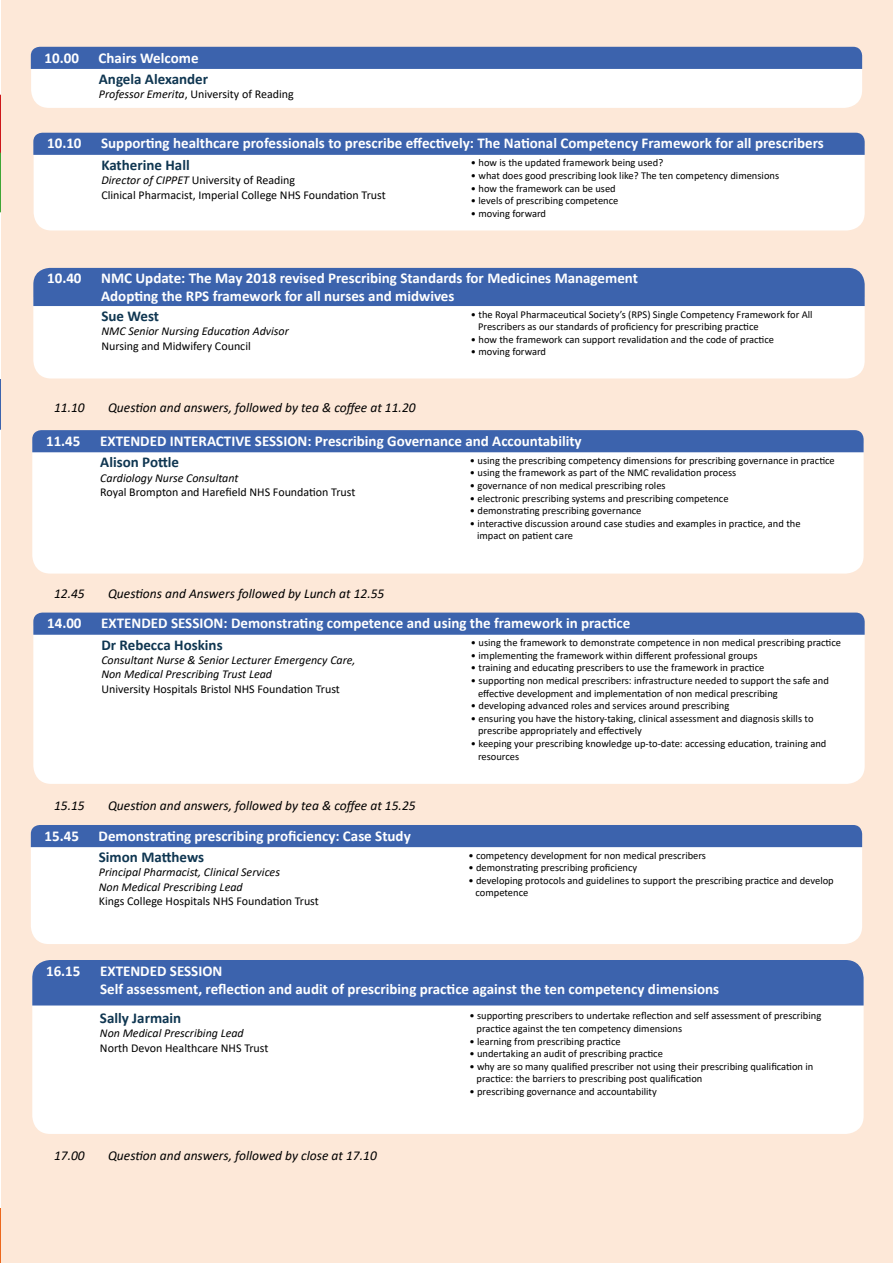
<style>
.page{position:relative;width:893px;height:1263px;background:#fff}
.page>*{position:absolute;margin:0;border:0;box-sizing:border-box;transform-origin:0 0}
.t1{font:700 15px/18px "Calibri";color:#fff}
.t2{font:700 15px "Calibri";color:#0f3651}
.t3{font:italic 13.5px "Calibri";color:#000}
.t4{font:12px/14.4px "Calibri";color:#000}
.t5{font:italic 12px/14.4px "Calibri";color:#000}
.t6{font:10.5px/12.6px "Calibri";color:#000}
.s1{font-style:italic}
</style>
<div class="page">
<svg style="left:0;top:379px;width:1px;height:51px"></svg>
<hr style="left:0;top:1209px;width:1px;height:54px;background:#ec671c">
<div style="left:1px;top:0;width:892px;height:1263px;background:#fde8d8"></div>
<div style="left:34px;top:213px;width:831px;height:17px;background:#fff"></div>
<div style="left:32px;top:452px;width:832px;height:121px;background:#fff"></div>
<div style="left:32px;top:430px;width:832px;height:22px;background:#3c63ad"></div>
<div style="left:31px;top:847px;width:831px;height:97px;background:#fff"></div>
<div style="left:31px;top:825px;width:831px;height:22px;background:#3c63ad"></div>
<div style="left:32px;top:1005px;width:832px;height:129px;background:#fff"></div>
<div style="left:32px;top:960px;width:832px;height:45px;background:#3c63ad"></div>
<div style="left:33px;top:306px;width:832px;height:72px;background:#fff"></div>
<div style="left:33px;top:268px;width:832px;height:38px;background:#3c63ad"></div>
<div style="left:33px;top:635px;width:832px;height:149px;background:#fff"></div>
<div style="left:33px;top:613px;width:832px;height:22px;background:#3c63ad"></div>
<svg style="left:0;top:47px;width:865px;height:166px"></svg>
<h1 class="t1" style="left:45px;top:48px;width:36px">10.00</h1>
<h1 class="t1" style="left:99px;top:48px;width:101px">Chairs Welcome</h1>
<h1 class="t2" style="left:99px;top:68px;width:111px">Angela Alexander</h1>
<p class="t4" style="left:99px;top:87px;width:196px"><span class="s1">Professor Emerita</span>, University of Reading</p>
<h1 class="t1" style="left:47px;top:134px;width:36px">10.10</h1>
<h1 class="t1" style="left:101px;top:134px;width:724px">Supporting healthcare professionals to prescribe effectively: The National Competency Framework for all prescribers</h1>
<h1 class="t2" style="left:101px;top:154px;width:90px">Katherine Hall</h1>
<p class="t4" style="left:101px;top:173px;width:286px"><span class="s1">Director of CIPPET</span> University of Reading<br>Clinical Pharmacist, Imperial College NHS Foundation Trust</p>
<p class="t6" style="left:471px;top:156px;width:194px">• how is the updated framework being used?</p>
<p class="t6" style="left:471px;top:169px;width:310px">• what does good prescribing look like? The ten competency dimensions</p>
<p class="t6" style="left:471px;top:182px;width:146px">• how the framework can be used</p>
<p class="t6" style="left:471px;top:194px;width:149px">• levels of prescribing competence</p>
<p class="t6" style="left:471px;top:207px;width:77px">• moving forward</p>
<h1 class="t1" style="left:47px;top:269px;width:36px">10.40</h1>
<h1 class="t1" style="left:101px;top:269px;width:538px">NMC Update: The May 2018 revised Prescribing Standards for Medicines Management<br>Adopting the RPS framework for all nurses and midwives</h1>
<h1 class="t2" style="left:101px;top:305px;width:59px">Sue West</h1>
<p class="t5" style="left:101px;top:324px;width:189px">NMC Senior Nursing Education Advisor</p>
<p class="t4" style="left:101px;top:338px;width:151px">Nursing and Midwifery Council</p>
<p class="t6" style="left:478px;top:307px;width:336px;text-indent:-7px">• the Royal Pharmaceutical Society’s (RPS) Single Competency Framework for All<br>Prescribers as our standards of proficiency for prescribing practice</p>
<p class="t6" style="left:471px;top:333px;width:305px">• how the framework can support revalidation and the code of practice</p>
<p class="t6" style="left:471px;top:345px;width:77px">• moving forward</p>
<p class="t3" style="left:54px;top:398px;width:32px">11.10</p>
<p class="t3" style="left:108px;top:398px;width:309px">Question and answers, followed by tea &amp; coffee at 11.20</p>
<h1 class="t1" style="left:46px;top:432px;width:36px">11.45</h1>
<h1 class="t1" style="left:100px;top:432px;width:483px">EXTENDED INTERACTIVE SESSION: Prescribing Governance and Accountability</h1>
<h1 class="t2" style="left:100px;top:452px;width:80px">Alison Pottle</h1>
<p class="t5" style="left:100px;top:470px;width:140px">Cardiology Nurse Consultant</p>
<p class="t4" style="left:100px;top:484px;width:257px">Royal Brompton and Harefield NHS Foundation Trust</p>
<p class="t6" style="left:470px;top:454px;width:366px">• using the prescribing competency dimensions for prescribing governance in practice</p>
<p class="t6" style="left:470px;top:466px;width:268px">• using the framework as part of the NMC revalidation process</p>
<p class="t6" style="left:470px;top:479px;width:197px">• governance of non medical prescribing roles</p>
<p class="t6" style="left:470px;top:492px;width:260px">• electronic prescribing systems and prescribing competence</p>
<p class="t6" style="left:470px;top:504px;width:173px">• demonstrating prescribing governance</p>
<p class="t6" style="left:477px;top:517px;width:325px;text-indent:-7px">• interactive discussion around case studies and examples in practice, and the impact on patient care</p>
<p class="t3" style="left:54px;top:584px;width:32px">12.45</p>
<p class="t3" style="left:108px;top:584px;width:278px">Questions and Answers followed by Lunch at 12.55</p>
<h1 class="t1" style="left:47px;top:614px;width:36px">14.00</h1>
<h1 class="t1" style="left:101px;top:614px;width:531px">EXTENDED SESSION: Demonstrating competence and using the framework in practice</h1>
<h1 class="t2" style="left:101px;top:634px;width:123px">Dr Rebecca Hoskins</h1>
<p class="t5" style="left:101px;top:652px;width:256px">Consultant Nurse &amp; Senior Lecturer Emergency Care,<br>Non Medical Prescribing Trust Lead</p>
<p class="t4" style="left:101px;top:681px;width:240px">University Hospitals Bristol NHS Foundation Trust</p>
<p class="t6" style="left:471px;top:636px;width:372px">• using the framework to demonstrate competence in non medical prescribing practice</p>
<p class="t6" style="left:471px;top:649px;width:288px">• implementing the framework within different professional groups</p>
<p class="t6" style="left:471px;top:661px;width:295px">• training and educating prescribers to use the framework in practice</p>
<p class="t6" style="left:478px;top:674px;width:352px;text-indent:-7px">• supporting non medical prescribers: infrastructure needed to support the safe and effective development and implementation of non medical prescribing</p>
<p class="t6" style="left:471px;top:699px;width:260px">• developing advanced roles and services around prescribing</p>
<p class="t6" style="left:478px;top:712px;width:337px;text-indent:-7px">• ensuring you have the history-taking, clinical assessment and diagnosis skills to prescribe appropriately and effectively</p>
<p class="t6" style="left:478px;top:737px;width:350px;text-indent:-7px">• keeping your prescribing knowledge up-to-date: accessing education, training and resources</p>
<p class="t3" style="left:54px;top:796px;width:32px">15.15</p>
<p class="t3" style="left:108px;top:796px;width:309px">Question and answers, followed by tea &amp; coffee at 15.25</p>
<h1 class="t1" style="left:45px;top:826px;width:36px">15.45</h1>
<h1 class="t1" style="left:99px;top:826px;width:314px">Demonstrating prescribing proficiency: Case Study</h1>
<h1 class="t2" style="left:99px;top:846px;width:107px">Simon Matthews</h1>
<p class="t5" style="left:99px;top:865px;width:183px">Principal Pharmacist, Clinical Services<br>Non Medical Prescribing Lead</p>
<p class="t4" style="left:99px;top:894px;width:222px">Kings College Hospitals NHS Foundation Trust</p>
<p class="t6" style="left:468px;top:849px;width:239px">• competency development for non medical prescribers</p>
<p class="t6" style="left:468px;top:861px;width:170px">• demonstrating prescribing proficiency</p>
<p class="t6" style="left:476px;top:874px;width:360px;text-indent:-7px">• developing protocols and guidelines to support the prescribing practice and develop competence</p>
<h1 class="t1" style="left:46px;top:961px;width:36px">16.15</h1>
<h1 class="t1" style="left:100px;top:961px;width:621px">EXTENDED SESSION<br>Self assessment, reflection and audit of prescribing practice against the ten competency dimensions</h1>
<h1 class="t2" style="left:100px;top:1007px;width:83px">Sally Jarmain</h1>
<p class="t5" style="left:100px;top:1025px;width:145px">Non Medical Prescribing Lead</p>
<p class="t4" style="left:100px;top:1040px;width:170px">North Devon Healthcare NHS Trust</p>
<p class="t6" style="left:477px;top:1009px;width:346px;text-indent:-7px">• supporting prescribers to undertake reflection and self assessment of prescribing practice against the ten competency dimensions</p>
<p class="t6" style="left:469px;top:1034px;width:153px">• learning from prescribing practice</p>
<p class="t6" style="left:469px;top:1047px;width:195px">• undertaking an audit of prescribing practice</p>
<p class="t6" style="left:477px;top:1060px;width:338px;text-indent:-7px">• why are so many qualified prescriber not using their prescribing qualification in practice: the barriers to prescribing post qualification</p>
<p class="t6" style="left:469px;top:1085px;width:189px">• prescribing governance and accountability</p>
<p class="t3" style="left:54px;top:1146px;width:32px">17.00</p>
<p class="t3" style="left:108px;top:1146px;width:270px">Question and answers, followed by close at 17.10</p>
</div>
